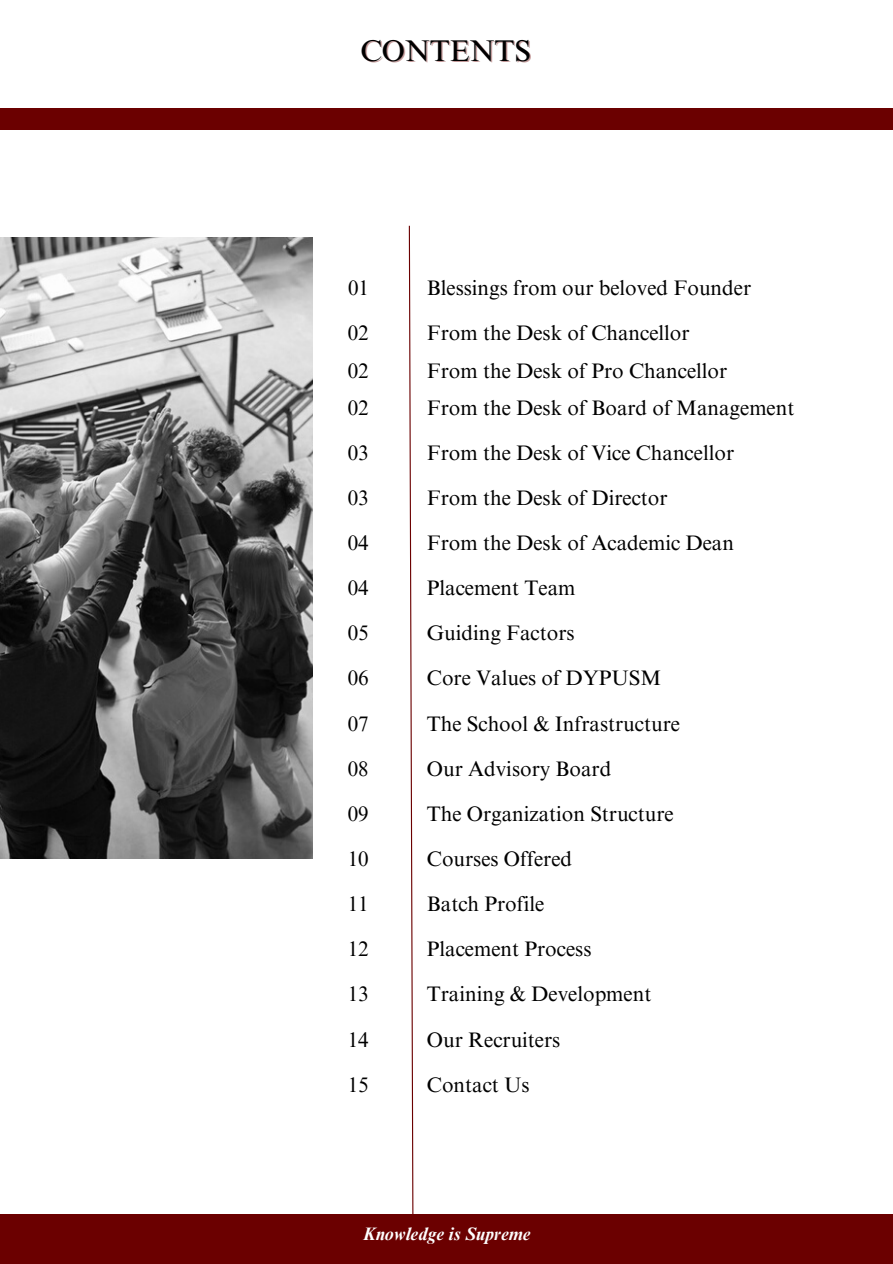
<style>
.page{position:relative;width:893px;height:1264px;background:#fff}
.page>*{position:absolute;margin:0;border:0;box-sizing:border-box;transform-origin:0 0}
.t1{font:30px "Times NRMT Pro";color:#000}
.t2{font:21px "Times NRMT Pro";color:#000}
.t3{font:italic 700 18px "Times NRMT Pro";color:#fff}
</style>
<div class="page">
<div style="left:0;top:109px;width:892px;height:21px;background:#6b0000"></div>
<svg style="left:408px;top:225px;width:6px;height:989px"></svg>
<img style="left:0;top:238px;width:312px;height:620px">
<div style="left:0;top:1214px;width:892px;height:49px;background:#6b0000"></div>
<p class="t1" style="left:360px;top:39px;width:172px">CONTENTS</p>
<p class="t2" style="left:348px;top:280px;width:22px">01</p>
<p class="t2" style="left:348px;top:324px;width:22px">02</p>
<p class="t2" style="left:427px;top:280px;width:325px">Blessings from our beloved Founder</p>
<p class="t2" style="left:427px;top:324px;width:264px">From the Desk of Chancellor</p>
<p class="t2" style="left:348px;top:362px;width:22px">02</p>
<p class="t2" style="left:427px;top:362px;width:302px">From the Desk of Pro Chancellor</p>
<p class="t2" style="left:348px;top:399px;width:22px">02</p>
<p class="t2" style="left:348px;top:444px;width:22px">03</p>
<p class="t2" style="left:348px;top:490px;width:22px">03</p>
<p class="t2" style="left:348px;top:535px;width:22px">04</p>
<p class="t2" style="left:348px;top:580px;width:22px">04</p>
<p class="t2" style="left:348px;top:625px;width:22px">05</p>
<p class="t2" style="left:348px;top:670px;width:22px">06</p>
<p class="t2" style="left:348px;top:715px;width:22px">07</p>
<p class="t2" style="left:348px;top:760px;width:22px">08</p>
<p class="t2" style="left:348px;top:805px;width:22px">09</p>
<p class="t2" style="left:348px;top:850px;width:22px">10</p>
<p class="t2" style="left:348px;top:896px;width:22px">11</p>
<p class="t2" style="left:348px;top:941px;width:22px">12</p>
<p class="t2" style="left:348px;top:986px;width:22px">13</p>
<p class="t2" style="left:348px;top:1031px;width:22px">14</p>
<p class="t2" style="left:348px;top:1076px;width:22px">15</p>
<p class="t2" style="left:427px;top:399px;width:369px">From the Desk of Board of Management</p>
<p class="t2" style="left:427px;top:444px;width:308px">From the Desk of Vice Chancellor</p>
<p class="t2" style="left:427px;top:490px;width:242px">From the Desk of Director</p>
<p class="t2" style="left:427px;top:535px;width:308px">From the Desk of Academic Dean</p>
<p class="t2" style="left:427px;top:580px;width:150px">Placement Team</p>
<p class="t2" style="left:427px;top:625px;width:149px">Guiding Factors</p>
<p class="t2" style="left:427px;top:670px;width:236px">Core Values of DYPUSM</p>
<p class="t2" style="left:427px;top:715px;width:254px">The School &amp; Infrastructure</p>
<p class="t2" style="left:427px;top:760px;width:186px">Our Advisory Board</p>
<p class="t2" style="left:427px;top:805px;width:248px">The Organization Structure</p>
<p class="t2" style="left:427px;top:850px;width:147px">Courses Offered</p>
<p class="t2" style="left:427px;top:896px;width:119px">Batch Profile</p>
<p class="t2" style="left:427px;top:941px;width:166px">Placement Process</p>
<p class="t2" style="left:427px;top:986px;width:226px">Training &amp; Development</p>
<p class="t2" style="left:427px;top:1031px;width:135px">Our Recruiters</p>
<p class="t2" style="left:427px;top:1076px;width:104px">Contact Us</p>
<p class="t3" style="left:363px;top:1227px;width:169px">Knowledge is Supreme</p>
</div>
